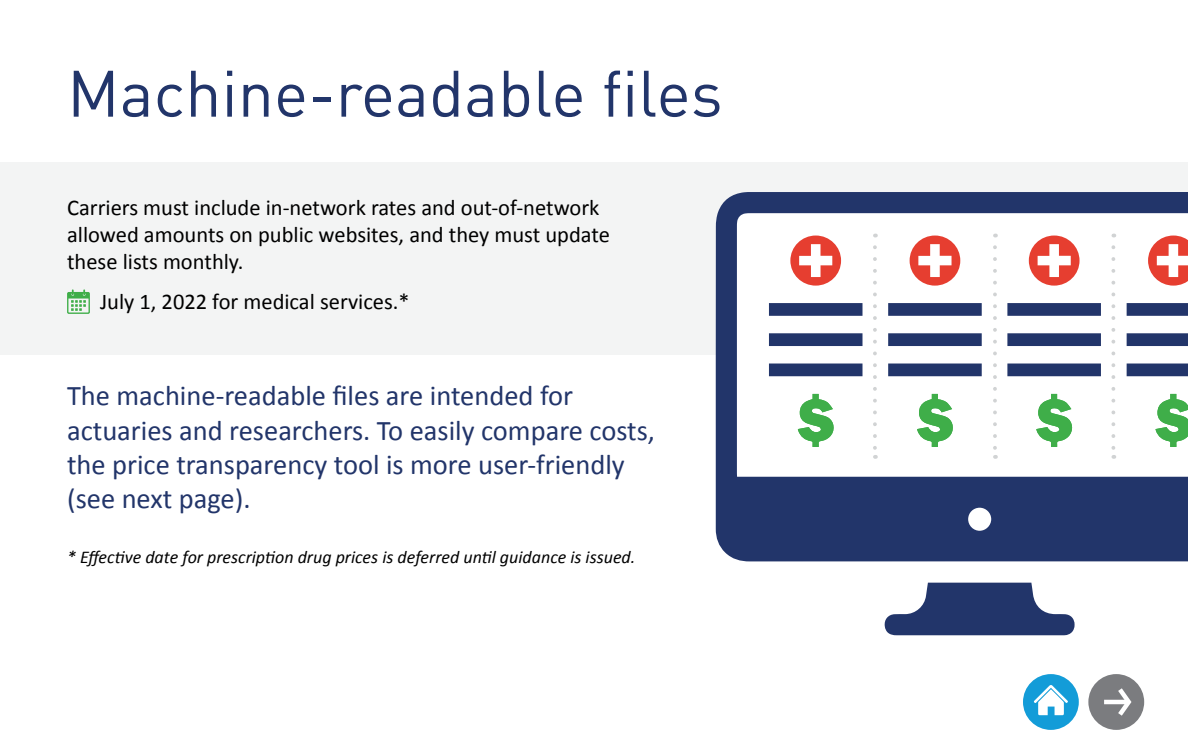
<style>
.page{position:relative;width:1188px;height:756px;background:#fff}
.page>*{position:absolute;margin:0;border:0;box-sizing:border-box;transform-origin:0 0}
.t1{font:64.5px "DIN Pro";color:#22356a}
.t2{font:28.5px/34.2px "Calibri";color:#22356a}
.t3{font:22.5px/27px "Calibri";color:#000}
.t4{font:italic 18px "Calibri";color:#000}
</style>
<div class="page">
<div style="left:0;top:162px;width:1188px;height:192px;background:#f3f4f4"></div>
<svg style="left:716px;top:192px;width:472px;height:370px"></svg>
<svg style="left:884px;top:583px;width:191px;height:52px"></svg>
<svg style="left:798px;top:394px;width:38px;height:53px"></svg>
<div style="left:769px;top:303px;width:94px;height:13px;background:#22356a"></div>
<div style="left:769px;top:333px;width:94px;height:13px;background:#22356a"></div>
<div style="left:769px;top:364px;width:94px;height:12px;background:#22356a"></div>
<svg style="left:790px;top:236px;width:51px;height:50px"></svg>
<svg style="left:917px;top:394px;width:38px;height:53px"></svg>
<div style="left:888px;top:303px;width:94px;height:13px;background:#22356a"></div>
<div style="left:888px;top:333px;width:94px;height:13px;background:#22356a"></div>
<div style="left:888px;top:364px;width:94px;height:12px;background:#22356a"></div>
<svg style="left:910px;top:236px;width:50px;height:50px"></svg>
<svg style="left:1036px;top:394px;width:38px;height:53px"></svg>
<div style="left:1007px;top:303px;width:94px;height:13px;background:#22356a"></div>
<div style="left:1007px;top:333px;width:94px;height:13px;background:#22356a"></div>
<div style="left:1007px;top:364px;width:94px;height:12px;background:#22356a"></div>
<svg style="left:1029px;top:236px;width:51px;height:50px"></svg>
<svg style="left:1156px;top:394px;width:32px;height:53px"></svg>
<div style="left:1127px;top:303px;width:61px;height:13px;background:#22356a"></div>
<div style="left:1127px;top:333px;width:61px;height:13px;background:#22356a"></div>
<div style="left:1127px;top:364px;width:61px;height:12px;background:#22356a"></div>
<svg style="left:1148px;top:236px;width:40px;height:50px"></svg>
<svg style="left:873px;top:247px;width:4px;height:212px"></svg>
<svg style="left:993px;top:247px;width:4px;height:212px"></svg>
<svg style="left:1111px;top:247px;width:4px;height:212px"></svg>
<svg style="left:67px;top:289px;width:23px;height:25px"></svg>
<div style="left:1023px;top:674px;width:56px;height:56px;background:#139cd8;border-radius:50%"></div>
<svg style="left:1034px;top:685px;width:34px;height:30px"></svg>
<div style="left:1088px;top:674px;width:56px;height:56px;background:#7b7c7f;border-radius:50%"></div>
<hr style="left:1104px;top:700px;width:24px;height:4px;background:#fff">
<svg style="left:1114px;top:688px;width:18px;height:28px"></svg>
<h1 class="t1" style="left:67px;top:43px;width:657px">Machine-readable files</h1>
<p class="t3" style="left:67px;top:193px;width:544px">Carriers must include in-network rates and out-of-network allowed amounts on public websites, and they must update these lists monthly.</p>
<p class="t3" style="left:100px;top:288px;width:311px">July 1, 2022 for medical services.*</p>
<p class="t2" style="left:67px;top:378px;width:589px">The machine-readable files are intended for actuaries and researchers. To easily compare costs, the price transparency tool is more user-friendly (see next page).</p>
<p class="t4" style="left:67px;top:544px;width:570px">* Effective date for prescription drug prices is deferred until guidance is issued.</p>
</div>
